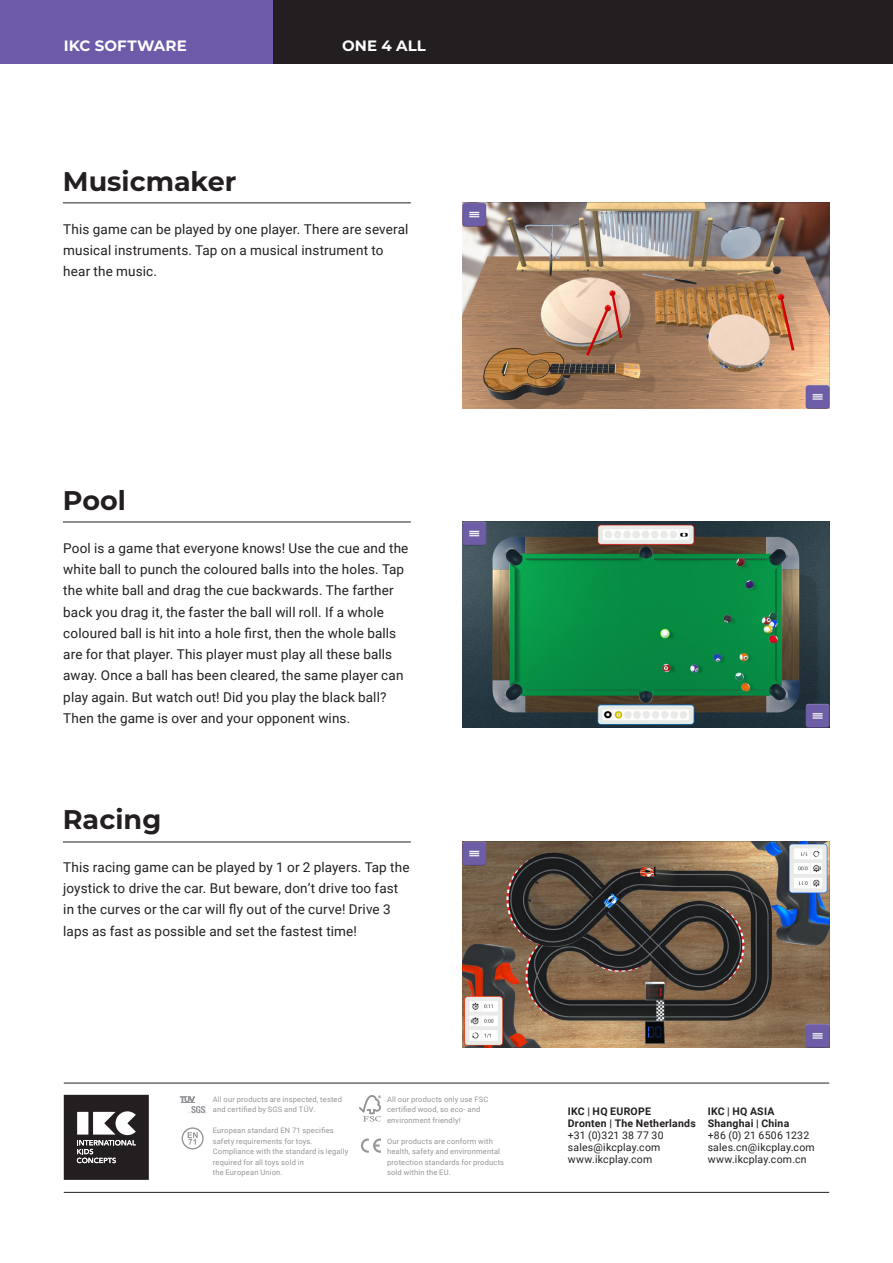
<style>
.page{position:relative;width:893px;height:1263px;background:#fff}
.page>*{position:absolute;margin:0;border:0;box-sizing:border-box;transform-origin:0 0}
.t1{font:700 27px "Montserrat";color:#231f20}
.t2{font:700 15px "Montserrat";letter-spacing:.01em;color:#fff}
.Info{font:13.5px/21.3px "Roboto";letter-spacing:.01em;color:#231f20}
.t3{font:10.5px "Roboto";letter-spacing:.02em;color:#231f20}
.t4{font:700 10.5px "Roboto";letter-spacing:.025em;color:#231f20}
.t5{font:7.5px/10.5px "Roboto";letter-spacing:.025em;color:#939598}
</style>
<div class="page">
<div style="left:273px;top:0;width:620px;height:64px;background:#231f20"></div>
<div style="left:0;top:0;width:273px;height:64px;background:#6d5ba9"></div>
<hr style="left:63px;top:203px;width:348px;height:1px;background:#231f20">
<hr style="left:63px;top:522px;width:348px;height:1px;background:#231f20">
<hr style="left:63px;top:842px;width:348px;height:1px;background:#231f20">
<svg style="left:64px;top:1095px;width:85px;height:85px;background:#4b4849"></svg>
<svg style="left:361px;top:1138px;width:20px;height:15px"></svg>
<svg style="left:359px;top:1095px;width:22px;height:26px"></svg>
<svg style="left:182px;top:1127px;width:22px;height:22px"></svg>
<hr style="left:64px;top:1083px;width:765px;height:1px;background:#231f20">
<hr style="left:64px;top:1192px;width:765px;height:1px;background:#231f20">
<svg style="left:180px;top:1096px;width:28px;height:18px"></svg>
<img style="left:463px;top:203px;width:366px;height:206px">
<img style="left:463px;top:522px;width:366px;height:206px">
<img style="left:463px;top:842px;width:366px;height:206px">
<p class="t2" style="left:64px;top:35px;width:125px">IKC SOFTWARE</p>
<p class="t1" style="left:63px;top:162px;width:175px">Musicmaker</p>
<p class="t2" style="left:342px;top:35px;width:85px">ONE 4 ALL</p>
<p class="Info" style="left:63px;top:218px;width:347px">This game can be played by one player. There are several musical instruments. Tap on a musical instrument to hear the music.</p>
<p class="t1" style="left:63px;top:481px;width:64px">Pool</p>
<p class="Info" style="left:63px;top:537px;width:347px">Pool is a game that everyone knows! Use the cue and the white ball to punch the coloured balls into the holes. Tap the white ball and drag the cue backwards. The farther back you drag it, the faster the ball will roll. If a whole coloured ball is hit into a hole first, then the whole balls are for that player. This player must play all these balls away. Once a ball has been cleared, the same player can play again. But watch out! Did you play the black ball?<br>Then the game is over and your opponent wins.</p>
<p class="t1" style="left:63px;top:800px;width:100px">Racing</p>
<p class="Info" style="left:63px;top:856px;width:348px">This racing game can be played by 1 or 2 players. Tap the joystick to drive the car. But beware, don’t drive too fast in the curves or the car will fly out of the curve! Drive 3 laps as fast as possible and set the fastest time!</p>
<p class="t5" style="left:213px;top:1094px;width:131px">All our products are inspected, tested and certified by SGS and TÜV.</p>
<p class="t5" style="left:213px;top:1125px;width:123px">European standard EN 71 specifies safety requirements for toys.</p>
<p class="t5" style="left:213px;top:1146px;width:137px">Compliance with the standard is legally required for all toys sold in</p>
<p class="t5" style="left:213px;top:1167px;width:71px">the European Union.</p>
<p class="t5" style="left:387px;top:1094px;width:103px">All our products only use FSC</p>
<p class="t5" style="left:387px;top:1104px;width:95px">certified wood, so eco- and</p>
<p class="t5" style="left:387px;top:1115px;width:75px">environment friendly!</p>
<p class="t5" style="left:387px;top:1136px;width:119px">Our products are conform with health, safety and environmental protection standards for products sold within the EU.</p>
<p class="t4" style="left:568px;top:1104px;width:85px">IKC | HQ EUROPE</p>
<p class="t4" style="left:568px;top:1116px;width:129px">Dronten | The Netherlands</p>
<p class="t3" style="left:568px;top:1128px;width:97px">+31 (0)321 38 77 30</p>
<p class="t3" style="left:568px;top:1140px;width:94px">sales@ikcplay.com</p>
<p class="t3" style="left:568px;top:1152px;width:86px">www.ikcplay.com</p>
<p class="t4" style="left:708px;top:1104px;width:68px">IKC | HQ ASIA</p>
<p class="t4" style="left:708px;top:1116px;width:83px">Shanghai | China</p>
<p class="t3" style="left:708px;top:1128px;width:103px">+86 (0) 21 6506 1232</p>
<p class="t3" style="left:708px;top:1140px;width:109px">sales.cn@ikcplay.com</p>
<p class="t3" style="left:708px;top:1152px;width:101px">www.ikcplay.com.cn</p>
</div>
